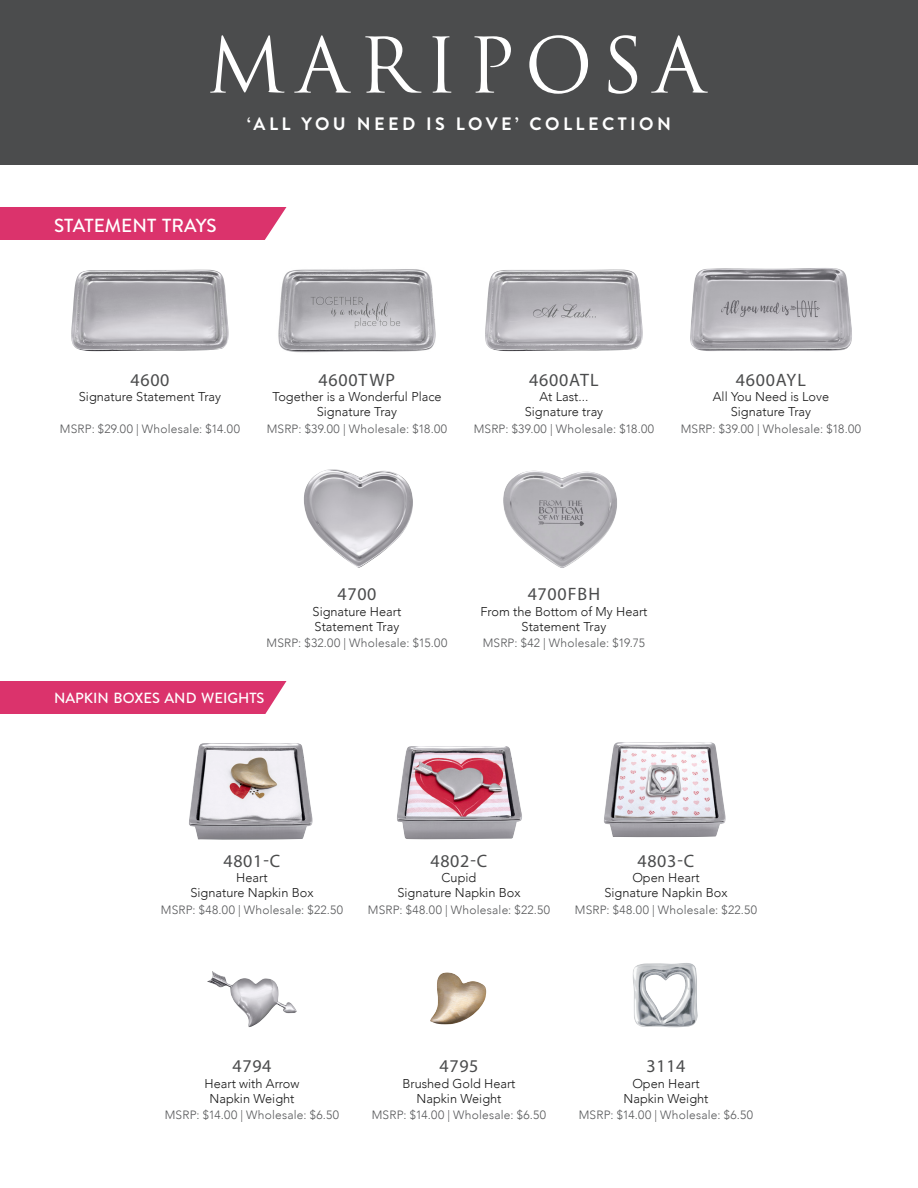
<style>
.page{position:relative;width:918px;height:1188px;background:#fff}
.page>*{position:absolute;margin:0;border:0;box-sizing:border-box;transform-origin:0 0}
.t1{font:500 18.9px "Brandon Grotesque";color:#fff}
.t2{font:18px "Myriad Pro";letter-spacing:.04em;color:#4b4c4d}
.t3{font:700 18px "Brandon Grotesque";letter-spacing:.19em;color:#fff}
.t4{font:500 14.7px "Brandon Grotesque";color:#fff}
.t5{font:300 12.75px/15.3px "Avenir";color:#1a1a1a;text-align:center}
.t6{font:300 12px "Avenir";letter-spacing:.015em;color:#57585a}
</style>
<div class="page">
<div style="left:0;top:0;width:918px;height:165px;background:#4b4c4d"></div>
<svg style="left:210px;top:35px;width:75px;height:58px"></svg>
<svg style="left:294px;top:35px;width:57px;height:58px"></svg>
<svg style="left:365px;top:36px;width:57px;height:57px"></svg>
<svg style="left:432px;top:36px;width:19px;height:57px"></svg>
<svg style="left:474px;top:36px;width:37px;height:57px"></svg>
<svg style="left:529px;top:35px;width:59px;height:59px"></svg>
<svg style="left:608px;top:35px;width:29px;height:59px"></svg>
<svg style="left:651px;top:35px;width:57px;height:58px"></svg>
<img style="left:304px;top:469px;width:109px;height:99px">
<img style="left:503px;top:471px;width:114px;height:97px">
<img style="left:71px;top:270px;width:158px;height:81px">
<img style="left:189px;top:743px;width:124px;height:97px">
<img style="left:430px;top:972px;width:56px;height:52px">
<img style="left:278px;top:269px;width:158px;height:84px">
<img style="left:397px;top:746px;width:125px;height:93px">
<img style="left:632px;top:963px;width:66px;height:64px">
<img style="left:485px;top:269px;width:158px;height:82px">
<img style="left:604px;top:742px;width:122px;height:95px">
<img style="left:690px;top:268px;width:162px;height:83px">
<img style="left:207px;top:971px;width:90px;height:56px">
<div style="left:0;top:207px;width:286px;height:33px;background:#db336c"></div>
<div style="left:0;top:681px;width:286px;height:33px;background:#db336c"></div>
<h2 class="t3" style="left:247px;top:111px;width:425px">‘ALL YOU NEED IS LOVE’ COLLECTION</h2>
<p class="t1" style="left:54px;top:212px;width:164px">STATEMENT TRAYS</p>
<p class="t2" style="left:130px;top:369px;width:41px">4600</p>
<p class="t5" style="left:79px;top:389px;width:144px">Signature Statement Tray</p>
<p class="t6" style="left:60px;top:422px;width:182px">MSRP: $29.00 | Wholesale: $14.00</p>
<p class="t2" style="left:319px;top:369px;width:78px">4600TWP</p>
<p class="t5" style="left:272px;top:389px;width:171px">Together is a Wonderful Place<br>Signature Tray</p>
<p class="t6" style="left:267px;top:422px;width:182px">MSRP: $39.00 | Wholesale: $18.00</p>
<p class="t2" style="left:529px;top:369px;width:71px">4600ATL</p>
<p class="t5" style="left:540px;top:389px;width:50px">At Last...</p>
<p class="t5" style="left:525px;top:404px;width:80px">Signature tray</p>
<p class="t6" style="left:474px;top:422px;width:182px">MSRP: $39.00 | Wholesale: $18.00</p>
<p class="t2" style="left:736px;top:369px;width:71px">4600AYL</p>
<p class="t5" style="left:713px;top:389px;width:118px">All You Need is Love</p>
<p class="t5" style="left:731px;top:404px;width:82px">Signature Tray</p>
<p class="t6" style="left:681px;top:422px;width:182px">MSRP: $39.00 | Wholesale: $18.00</p>
<p class="t2" style="left:337px;top:583px;width:41px">4700</p>
<p class="t5" style="left:313px;top:604px;width:90px;text-align:left">Signature Heart<br>Statement Tray</p>
<p class="t6" style="left:267px;top:636px;width:182px">MSRP: $32.00 | Wholesale: $15.00</p>
<p class="t4" style="left:54px;top:688px;width:212px">NAPKIN BOXES AND WEIGHTS</p>
<p class="t2" style="left:528px;top:583px;width:74px">4700FBH</p>
<p class="t5" style="left:480px;top:604px;width:169px">From the Bottom of My Heart</p>
<p class="t5" style="left:522px;top:619px;width:86px">Statement Tray</p>
<p class="t6" style="left:483px;top:636px;width:164px">MSRP: $42 | Wholesale: $19.75</p>
<p class="t2" style="left:223px;top:850px;width:59px">4801-C</p>
<p class="t5" style="left:190px;top:870px;width:125px">Heart<br>Signature Napkin Box</p>
<p class="t6" style="left:161px;top:903px;width:184px">MSRP: $48.00 | Wholesale: $22.50</p>
<p class="t2" style="left:430px;top:850px;width:59px">4802-C</p>
<p class="t5" style="left:397px;top:870px;width:125px">Cupid<br>Signature Napkin Box</p>
<p class="t6" style="left:368px;top:903px;width:184px">MSRP: $48.00 | Wholesale: $22.50</p>
<p class="t2" style="left:637px;top:850px;width:59px">4803-C</p>
<p class="t5" style="left:604px;top:870px;width:125px">Open Heart<br>Signature Napkin Box</p>
<p class="t6" style="left:575px;top:903px;width:184px">MSRP: $48.00 | Wholesale: $22.50</p>
<p class="t2" style="left:232px;top:1055px;width:41px">4794</p>
<p class="t5" style="left:205px;top:1076px;width:96px">Heart with Arrow<br>Napkin Weight</p>
<p class="t6" style="left:165px;top:1108px;width:176px">MSRP: $14.00 | Wholesale: $6.50</p>
<p class="t2" style="left:439px;top:1055px;width:41px">4795</p>
<p class="t5" style="left:402px;top:1076px;width:115px">Brushed Gold Heart<br>Napkin Weight</p>
<p class="t6" style="left:372px;top:1108px;width:176px">MSRP: $14.00 | Wholesale: $6.50</p>
<p class="t2" style="left:646px;top:1055px;width:41px">3114</p>
<p class="t5" style="left:623px;top:1076px;width:87px">Open Heart<br>Napkin Weight</p>
<p class="t6" style="left:579px;top:1108px;width:176px">MSRP: $14.00 | Wholesale: $6.50</p>
</div>
